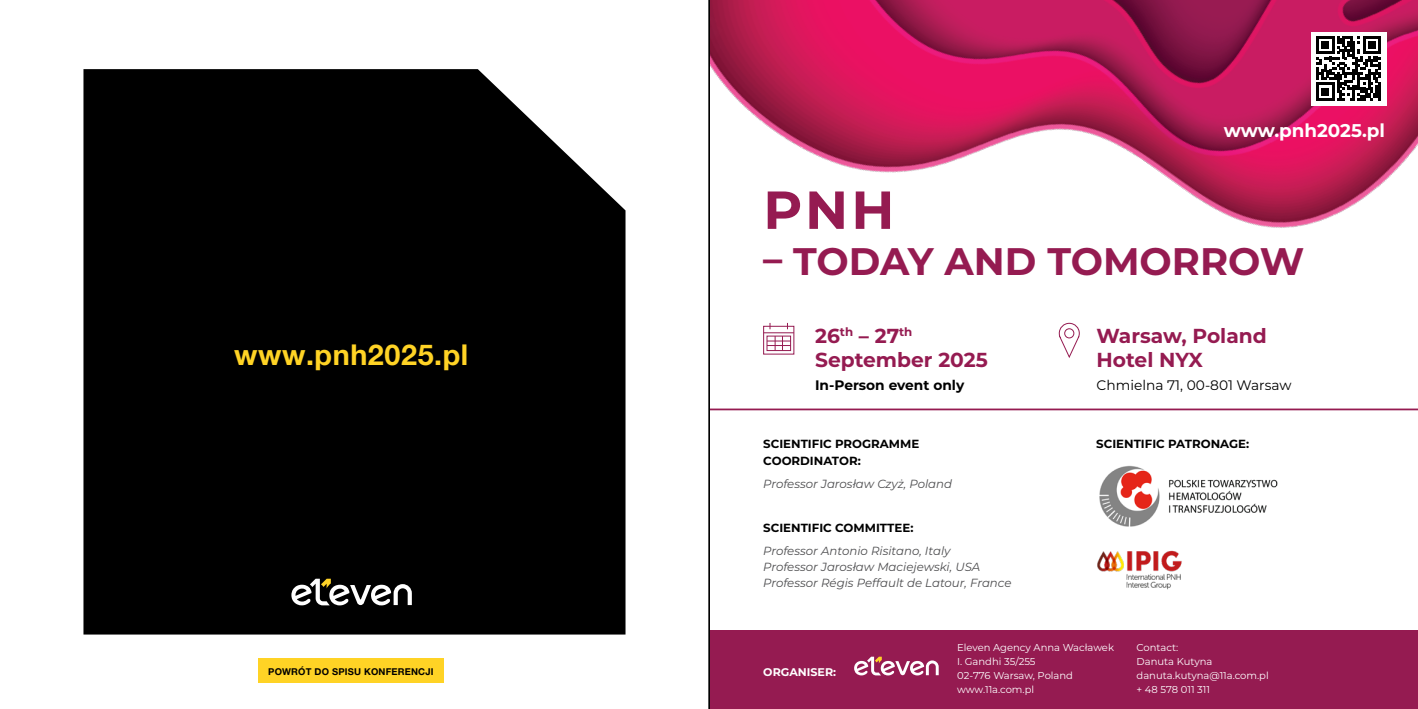
<style>
.page{position:relative;width:1418px;height:709px;background:#fff}
.page>*{position:absolute;margin:0;border:0;box-sizing:border-box;transform-origin:0 0}
.t1{font:700 53.38px "Montserrat";color:#951b51}
.t2{font:700 38.38px "Montserrat";color:#951b51}
.t3{font:700 28.75px "Helvetica Neue LT Pro";letter-spacing:.02em;color:#ffd325}
.t4{font:700 20.25px/24.8px "Montserrat";color:#951b51}
.t5{font:700 18.38px "Montserrat";color:#fff}
.t6{font:13.75px "Montserrat";color:#000}
.t7{font:700 13.75px "Montserrat";color:#000}
.t8{font:italic 11.75px/16.2px "Montserrat";color:#4d4d4f}
.t9{font:700 11.75px/16.5px "Montserrat";color:#000}
.t10{font:700 11.12px "Montserrat";color:#fff}
.t11{font:10px/13.8px "Montserrat";color:#fff}
.t12{font:700 9.38px "Helvetica Neue LT Pro";letter-spacing:.02em;color:#000}
</style>
<div class="page">
<div style="left:258px;top:658px;width:186px;height:25px;background:#ffd325"></div>
<div style="left:709px;top:631px;width:708px;height:78px;background:#951b51"></div>
<img style="left:1097px;top:550px;width:85px;height:40px">
<img style="left:1099px;top:485px;width:179px;height:42px">
<img style="left:710px;top:0;width:707px;height:485px">
<svg style="left:1058px;top:322px;width:22px;height:37px"></svg>
<div style="left:763px;top:326px;width:31px;height:28px;border:1px solid #951b51"></div>
<div style="left:766px;top:336px;width:25px;height:15px;border:1px solid #951b51"></div>
<hr style="left:763px;top:332px;width:31px;height:1px;background:#951b51">
<svg style="left:767px;top:336px;width:23px;height:14px"></svg>
<div style="left:1310px;top:32px;width:75px;height:74px;background:#fff"></div>
<svg style="left:1316px;top:36px;width:64px;height:65px"></svg>
<svg style="left:854px;top:656px;width:84px;height:19px"></svg>
<div style="left:83px;top:69px;width:542px;height:565px;background:#000"></div>
<svg style="left:291px;top:578px;width:121px;height:27px"></svg>
<hr style="left:709px;top:0;width:1px;height:709px;background:#000">
<h3 class="t5" style="left:1223px;top:117px;width:163px">www.pnh2025.pl</h3>
<h3 class="t3" style="left:234px;top:337px;width:236px">www.pnh2025.pl</h3>
<h1 class="t1" style="left:763px;top:171px;width:133px">PNH</h1>
<h2 class="t2" style="left:763px;top:233px;width:542px">– TODAY AND TOMORROW</h2>
<h3 class="t4" style="left:815px;top:322px;width:174px">26<sup>th</sup> – 27<sup>th<br></sup>September 2025</h3>
<h3 class="t4" style="left:1096px;top:322px;width:172px">Warsaw, Poland<br>Hotel NYX</h3>
<p class="t7" style="left:815px;top:375px;width:151px">In-Person event only</p>
<p class="t6" style="left:1096px;top:376px;width:196px">Chmielna 71, 00-801 Warsaw</p>
<p class="t9" style="left:763px;top:435px;width:157px">SCIENTIFIC PROGRAMME<br>COORDINATOR:</p>
<p class="t8" style="left:763px;top:475px;width:190px">Professor Jarosław Czyż, Poland</p>
<p class="t9" style="left:763px;top:519px;width:152px">SCIENTIFIC COMMITTEE:</p>
<p class="t8" style="left:763px;top:542px;width:250px">Professor Antonio Risitano, Italy<br>Professor Jarosław Maciejewski, USA<br>Professor Régis Peffault de Latour, France</p>
<p class="t9" style="left:1096px;top:435px;width:154px">SCIENTIFIC PATRONAGE:</p>
<p class="t12" style="left:268px;top:665px;width:167px">POWRÓT DO SPISU KONFERENCJI</p>
<p class="t10" style="left:763px;top:664px;width:74px">ORGANISER:</p>
<p class="t11" style="left:957px;top:640px;width:158px">Eleven Agency Anna Wacławek<br>I. Gandhi 35/255<br>02-776 Warsaw, Poland www.11a.com.pl</p>
<p class="t11" style="left:1136px;top:640px;width:134px">Contact:<br>Danuta Kutyna danuta.kutyna@11a.com.pl + 48 578 011 311</p>
</div>
